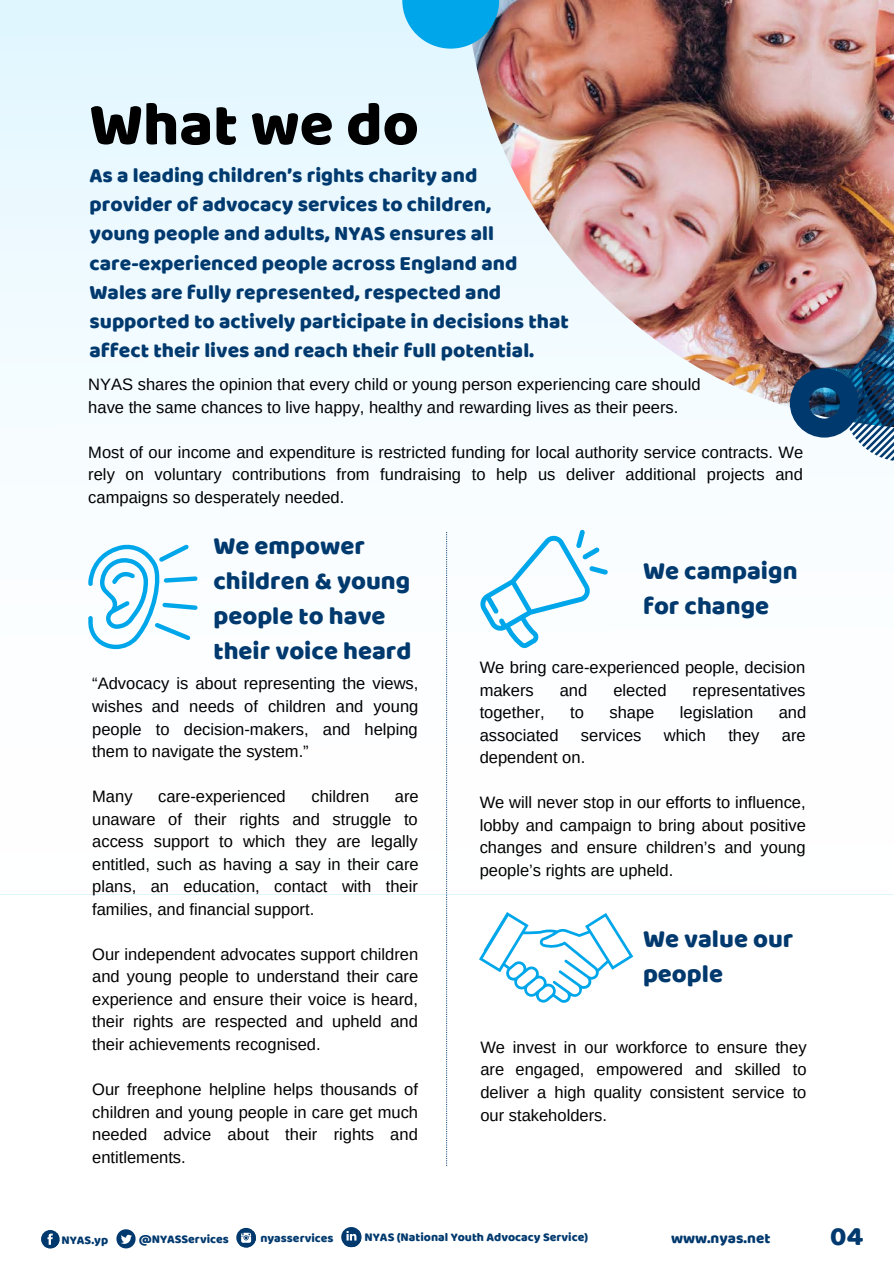
<style>
.page{position:relative;width:894px;height:1264px;background:#fff}
.page>*{position:absolute;margin:0;border:0;box-sizing:border-box;transform-origin:0 0}
.t1{font:62.1px "Baloo Thambi";color:#000}
.t2{font:27px "Baloo Thambi";color:#00396e}
.t3{font:25.5px/35px "Baloo Thambi";color:#00396e}
.t4{font:21px/29.2px "Baloo Thambi";color:#00396e}
.t5{font:16.5px/22.5px "Arimo";color:#000;text-align:justify}
.t6{font:15.15px "Baloo Thambi";color:#00396e}
.t7{font:12.3px "Baloo Thambi";color:#00396e}
</style>
<div class="page">
<div style="left:0;top:0;width:893px;height:894px;background:linear-gradient(to bottom,#e4f7ff,#fff)"></div>
<img style="left:465px;top:0;width:428px;height:428px">
<svg style="left:402px;top:0;width:97px;height:49px;background:#25a8df"></svg>
<svg style="left:446px;top:532px;width:1px;height:633px"></svg>
<img style="left:789px;top:341px;width:104px;height:120px">
<svg style="left:41px;top:1229px;width:18px;height:19px"></svg>
<svg style="left:44px;top:1232px;width:16px;height:17px"></svg>
<svg style="left:116px;top:1229px;width:19px;height:19px"></svg>
<svg style="left:341px;top:1226px;width:20px;height:21px"></svg>
<svg style="left:344px;top:1229px;width:18px;height:19px"></svg>
<svg style="left:236px;top:1227px;width:20px;height:20px"></svg>
<svg style="left:239px;top:1230px;width:17px;height:18px"></svg>
<svg style="left:88px;top:544px;width:109px;height:105px"></svg>
<svg style="left:480px;top:530px;width:127px;height:118px"></svg>
<svg style="left:479px;top:912px;width:154px;height:90px"></svg>
<p class="t1" style="left:89px;top:79px;width:331px">What we do</p>
<p class="t4" style="left:89px;top:161px;width:389px">As a leading children’s rights charity and</p>
<p class="t4" style="left:89px;top:190px;width:403px">provider of advocacy services to children,</p>
<p class="t4" style="left:89px;top:220px;width:406px">young people and adults, NYAS ensures all</p>
<p class="t4" style="left:89px;top:249px;width:429px">care-experienced people across England and</p>
<p class="t4" style="left:89px;top:278px;width:481px">Wales are fully represented, respected and supported to actively participate in decisions that affect their lives and reach their full potential.</p>
<p class="t5" style="left:88px;top:373px;width:613px">NYAS shares the opinion that every child or young person experiencing care should</p>
<p class="t5" style="left:88px;top:395px;width:591px">have the same chances to live happy, healthy and rewarding lives as their peers.</p>
<p class="t5" style="left:88px;top:440px;width:716px">Most of our income and expenditure is restricted funding for local authority service contracts. We rely on voluntary contributions from fundraising to help us deliver additional projects and campaigns so desperately needed.</p>
<p class="t3" style="left:213px;top:529px;width:199px">We empower children &amp; young people to have their voice heard</p>
<p class="t5" style="left:92px;top:672px;width:327px">“Advocacy is about representing the views, wishes and needs of children and young people to decision-makers, and helping them to navigate the system.”</p>
<p class="t5" style="left:92px;top:785px;width:42px">Many</p>
<p class="t5" style="left:158px;top:785px;width:129px">care-experienced</p>
<p class="t5" style="left:311px;top:785px;width:59px">children</p>
<p class="t3" style="left:642px;top:554px;width:156px">We campaign for change</p>
<p class="t5" style="left:479px;top:656px;width:327px">We bring care-experienced people, decision makers</p>
<p class="t5" style="left:559px;top:678px;width:29px">and</p>
<p class="t5" style="left:613px;top:678px;width:55px">elected</p>
<p class="t5" style="left:692px;top:678px;width:114px">representatives</p>
<p class="t5" style="left:479px;top:701px;width:67px">together,</p>
<p class="t5" style="left:570px;top:701px;width:15px">to</p>
<p class="t5" style="left:609px;top:701px;width:46px">shape</p>
<p class="t5" style="left:679px;top:701px;width:75px">legislation</p>
<p class="t5" style="left:778px;top:701px;width:29px">and</p>
<p class="t5" style="left:479px;top:723px;width:80px">associated</p>
<p class="t5" style="left:580px;top:723px;width:62px">services</p>
<p class="t5" style="left:663px;top:723px;width:44px">which</p>
<p class="t5" style="left:728px;top:723px;width:33px">they</p>
<p class="t5" style="left:781px;top:723px;width:25px">are</p>
<p class="t5" style="left:479px;top:746px;width:107px">dependent on.</p>
<p class="t5" style="left:479px;top:791px;width:327px">We will never stop in our efforts to influence, lobby and campaign to bring about positive changes and ensure children’s and young people’s rights are upheld.</p>
<p class="t5" style="left:92px;top:785px;width:328px;text-indent:302px">are unaware of their rights and struggle to access support to which they are legally entitled, such as having a say in their care plans, an education, contact with their families, and financial support.</p>
<p class="t5" style="left:92px;top:942px;width:327px">Our independent advocates support children and young people to understand their care experience and ensure their voice is heard, their rights are respected and upheld and their achievements recognised.</p>
<p class="t5" style="left:92px;top:1077px;width:327px">Our freephone helpline helps thousands of children and young people in care get much needed advice about their rights and entitlements.</p>
<p class="t3" style="left:642px;top:922px;width:152px">We value our people</p>
<p class="t5" style="left:480px;top:1035px;width:328px">We invest in our workforce to ensure they are engaged, empowered and skilled to deliver a high quality consistent service to our stakeholders.</p>
<p class="t7" style="left:62px;top:1230px;width:48px">NYAS.yp</p>
<p class="t7" style="left:139px;top:1229px;width:92px">@NYASServices</p>
<p class="t7" style="left:260px;top:1228px;width:75px">nyasservices</p>
<p class="t7" style="left:364px;top:1228px;width:225px">NYAS (National Youth Advocacy Service)</p>
<p class="t6" style="left:670px;top:1226px;width:101px">www.nyas.net</p>
<p class="t2" style="left:830px;top:1216px;width:34px">04</p>
</div>
